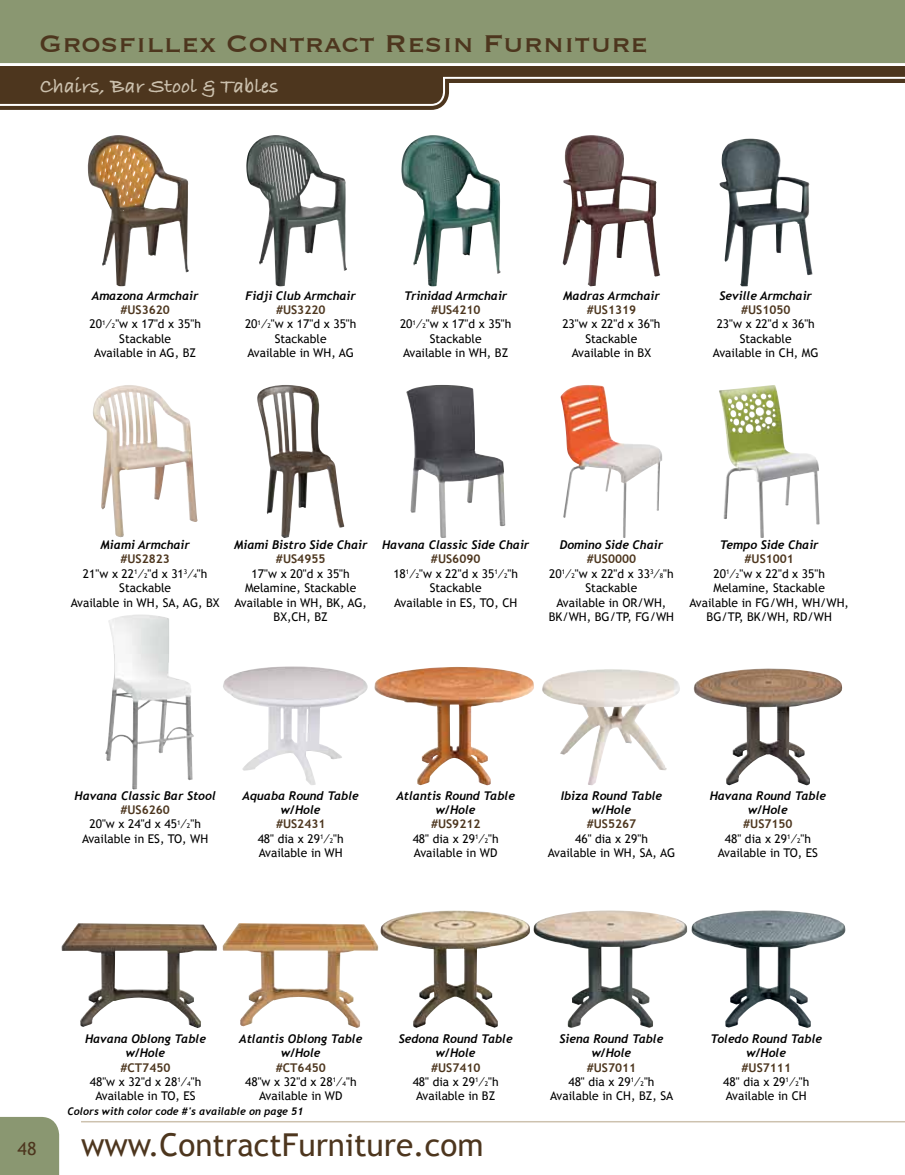
<style>
.page{position:relative;width:905px;height:1175px;background:#fff}
.page>*{position:absolute;margin:0;border:0;box-sizing:border-box;transform-origin:0 0}
.t1{font:31.5px "Copperplate";color:#4d361e}
.t2{font:31.5px "Trebuchet MS";color:#4d361e}
.t3{font:21px "Bradley Hand ITCTT Bold";color:#cdc2af}
.t4{font:18px "Trebuchet MS";color:#4d361e}
.t5{font:12px/14.4px "Trebuchet MS";color:#000;text-align:center}
.t6{font:italic 700 12px/14.4px "Trebuchet";color:#000;text-align:center}
.t7{font:700 12px "Trebuchet MS";color:#4d361e}
.t8{font:italic 700 10.5px "Trebuchet";color:#000}
.s1{font-weight:700;color:#4d361e}
.s2{font-size:6.6px}
</style>
<div class="page">
<div style="left:0;top:1116px;width:59px;height:58px;background:#8a9771"></div>
<hr style="left:81px;top:1120px;width:823px;height:2px;background:#cdc2af">
<div style="left:0;top:0;width:904px;height:63px;background:#8a9771"></div>
<div style="left:446px;top:75px;width:458px;height:8px;background:#4d361e"></div>
<div style="left:0;top:66px;width:904px;height:11px;background:#4d361e"></div>
<svg style="left:0;top:76px;width:451px;height:34px"></svg>
<hr style="left:443px;top:77px;width:461px;height:2px;background:#fff">
<img style="left:401px;top:137px;width:99px;height:149px">
<img style="left:93px;top:385px;width:104px;height:152px">
<img style="left:105px;top:614px;width:89px;height:175px">
<img style="left:62px;top:923px;width:155px;height:105px">
<img style="left:542px;top:669px;width:138px;height:116px">
<img style="left:380px;top:910px;width:150px;height:117px">
<img style="left:533px;top:910px;width:154px;height:118px">
<img style="left:691px;top:910px;width:154px;height:117px">
<img style="left:223px;top:666px;width:144px;height:119px">
<img style="left:374px;top:667px;width:160px;height:118px">
<img style="left:693px;top:668px;width:149px;height:117px">
<img style="left:223px;top:923px;width:155px;height:104px">
<img style="left:246px;top:135px;width:101px;height:151px">
<img style="left:719px;top:139px;width:94px;height:147px">
<img style="left:719px;top:385px;width:100px;height:153px">
<img style="left:562px;top:135px;width:98px;height:151px">
<img style="left:560px;top:385px;width:102px;height:153px">
<img style="left:88px;top:135px;width:101px;height:151px">
<img style="left:406px;top:385px;width:99px;height:153px">
<img style="left:257px;top:385px;width:87px;height:153px">
<h1 class="t1" style="left:40px;top:23px;width:610px">Grosfillex Contract Resin Furniture</h1>
<h2 class="t3" style="left:40px;top:70px;width:240px">Chairs, Bar Stool &amp; Tables</h2>
<p class="t6" style="left:92px;top:288px;width:108px">Amazona Armchair</p>
<p class="t5" style="left:89px;top:303px;width:113px"><span class="s1">#US3620<br></span>20<sup>1</sup>⁄<span class="s2">2</span>"w x 17"d x 35"h<br>Stackable<br>Available in AG, BZ</p>
<p class="t6" style="left:245px;top:288px;width:112px">Fidji Club Armchair</p>
<p class="t5" style="left:245px;top:303px;width:113px"><span class="s1">#US3220<br></span>20<sup>1</sup>⁄<span class="s2">2</span>"w x 17"d x 35"h<br>Stackable<br>Available in WH, AG</p>
<p class="t6" style="left:404px;top:288px;width:105px">Trinidad Armchair</p>
<p class="t5" style="left:400px;top:303px;width:113px"><span class="s1">#US4210<br></span>20<sup>1</sup>⁄<span class="s2">2</span>"w x 17"d x 35"h<br>Stackable<br>Available in WH, BZ</p>
<p class="t6" style="left:563px;top:288px;width:98px">Madras Armchair</p>
<p class="t7" style="left:586px;top:302px;width:51px">#US1319</p>
<p class="t5" style="left:562px;top:317px;width:100px">23"w x 22"d x 36"h<br>Stackable<br>Available in BX</p>
<p class="t6" style="left:719px;top:288px;width:94px">Seville Armchair</p>
<p class="t7" style="left:741px;top:302px;width:51px">#US1050</p>
<p class="t5" style="left:713px;top:317px;width:107px">23"w x 22"d x 36"h<br>Stackable<br>Available in CH, MG</p>
<p class="t6" style="left:100px;top:538px;width:91px">Miami Armchair</p>
<p class="t5" style="left:71px;top:552px;width:150px"><span class="s1">#US2823<br></span>21"w x 22<sup>1</sup>⁄<span class="s2">2</span>"d x 31<sup>3</sup>⁄<span class="s2">4</span>"h<br>Stackable<br>Available in WH, SA, AG, BX</p>
<p class="t6" style="left:234px;top:538px;width:135px">Miami Bistro Side Chair</p>
<p class="t7" style="left:276px;top:551px;width:51px">#US4955</p>
<p class="t5" style="left:234px;top:566px;width:134px">17"w x 20"d x 35"h<br>Melamine, Stackable<br>Available in WH, BK, AG,<br>BX,CH, BZ</p>
<p class="t6" style="left:382px;top:538px;width:149px">Havana Classic Side Chair</p>
<p class="t5" style="left:393px;top:552px;width:126px"><span class="s1">#US6090<br></span>18<sup>1</sup>⁄<span class="s2">2</span>"w x 22"d x 35<sup>1</sup>⁄<span class="s2">2</span>"h<br>Stackable<br>Available in ES, TO, CH</p>
<p class="t6" style="left:559px;top:538px;width:105px">Domino Side Chair</p>
<p class="t5" style="left:548px;top:552px;width:127px"><span class="s1">#US0000<br></span>20<sup>1</sup>⁄<span class="s2">2</span>"w x 22"d x 33<sup>3</sup>⁄<span class="s2">8</span>"h<br>Stackable<br>Available in OR/WH,<br>BK/WH, BG/TP, FG/WH</p>
<p class="t6" style="left:719px;top:538px;width:100px">Tempo Side Chair</p>
<p class="t5" style="left:689px;top:552px;width:161px"><span class="s1">#US1001<br></span>20<sup>1</sup>⁄<span class="s2">2</span>"w x 22"d x 35"h<br>Melamine, Stackable<br>Available in FG/WH, WH/WH,<br>BG/TP, BK/WH, RD/WH</p>
<p class="t6" style="left:75px;top:788px;width:143px">Havana Classic Bar Stool</p>
<p class="t5" style="left:82px;top:802px;width:128px"><span class="s1">#US6260<br></span>20"w x 24"d x 45<sup>1</sup>⁄<span class="s2">2</span>"h<br>Available in ES, TO, WH</p>
<p class="t6" style="left:243px;top:788px;width:118px">Aquaba Round Table w/Hole</p>
<p class="t5" style="left:258px;top:817px;width:88px"><span class="s1">#US2431<br></span>48" dia x 29<sup>1</sup>⁄<span class="s2">2</span>"h<br>Available in WH</p>
<p class="t6" style="left:396px;top:788px;width:120px">Atlantis Round Table w/Hole</p>
<p class="t5" style="left:412px;top:817px;width:88px"><span class="s1">#US9212<br></span>48" dia x 29<sup>1</sup>⁄<span class="s2">2</span>"h<br>Available in WD</p>
<p class="t6" style="left:560px;top:788px;width:103px">Ibiza Round Table w/Hole</p>
<p class="t7" style="left:586px;top:816px;width:51px">#US5267</p>
<p class="t5" style="left:548px;top:831px;width:129px">46" dia x 29"h<br>Available in WH, SA, AG</p>
<p class="t6" style="left:709px;top:788px;width:118px">Havana Round Table w/Hole</p>
<p class="t5" style="left:717px;top:817px;width:102px"><span class="s1">#US7150<br></span>48" dia x 29<sup>1</sup>⁄<span class="s2">2</span>"h<br>Available in TO, ES</p>
<p class="t6" style="left:85px;top:1031px;width:122px">Havana Oblong Table w/Hole</p>
<p class="t5" style="left:90px;top:1060px;width:113px"><span class="s1">#CT7450<br></span>48"w x 32"d x 28<sup>1</sup>⁄<span class="s2">4</span>"h<br>Available in TO, ES</p>
<p class="t6" style="left:239px;top:1031px;width:125px">Atlantis Oblong Table w/Hole</p>
<p class="t5" style="left:245px;top:1060px;width:113px"><span class="s1">#CT6450<br></span>48"w x 32"d x 28<sup>1</sup>⁄<span class="s2">4</span>"h<br>Available in WD</p>
<p class="t8" style="left:68px;top:1105px;width:237px">Colors with color code #'s available on page 51</p>
<p class="t6" style="left:399px;top:1031px;width:115px">Sedona Round Table w/Hole</p>
<p class="t5" style="left:412px;top:1060px;width:88px"><span class="s1">#US7410<br></span>48" dia x 29<sup>1</sup>⁄<span class="s2">2</span>"h<br>Available in BZ</p>
<h3 class="t4" style="left:18px;top:1137px;width:20px">48</h3>
<h1 class="t2" style="left:81px;top:1126px;width:404px">www.ContractFurniture.com</h1>
<p class="t6" style="left:559px;top:1031px;width:105px">Siena Round Table w/Hole</p>
<p class="t5" style="left:550px;top:1060px;width:125px"><span class="s1">#US7011<br></span>48" dia x 29<sup>1</sup>⁄<span class="s2">2</span>"h<br>Available in CH, BZ, SA</p>
<p class="t6" style="left:710px;top:1031px;width:113px">Toledo Round Table w/Hole</p>
<p class="t5" style="left:723px;top:1060px;width:88px"><span class="s1">#US7111<br></span>48" dia x 29<sup>1</sup>⁄<span class="s2">2</span>"h<br>Available in CH</p>
</div>
